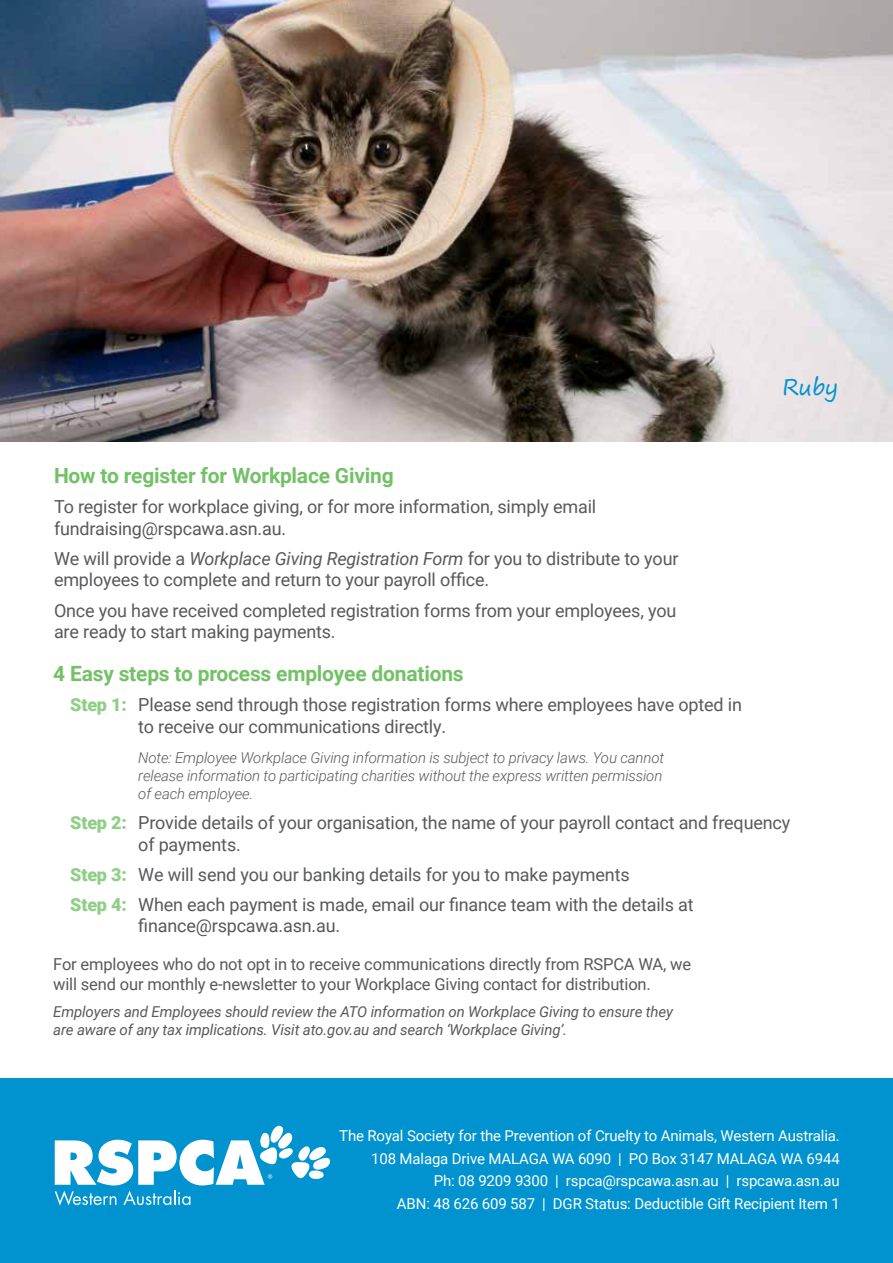
<style>
.page{position:relative;width:893px;height:1263px;background:#fff}
.page>*{position:absolute;margin:0;border:0;box-sizing:border-box;transform-origin:0 0}
.t1{font:22.5px "Segoe Print";color:#0093d0}
.t2{font:700 21px "Roboto";letter-spacing:-.01em;color:#73c167}
.t3{font:18px/21.6px "Roboto";letter-spacing:-.01em;color:#58595b}
.t4{font:16.5px/19.8px "Roboto";letter-spacing:-.01em;color:#58595b}
.t5{font:15px/22.5px "Roboto";letter-spacing:-.01em;color:#fff;text-align:right}
.t6{font:italic 300 15px/18px "Roboto";letter-spacing:-.01em;color:#58595b;text-align:justify}
.t7{font:italic 15px/18px "Roboto";letter-spacing:-.01em;color:#58595b}
.s1{font-style:italic}
.s2{font-weight:900;color:#8fce85}
</style>
<div class="page">
<img style="left:0;top:0;width:893px;height:441px">
<div style="left:0;top:1078px;width:893px;height:185px;background:#0093d0"></div>
<svg style="left:55px;top:1126px;width:275px;height:79px"></svg>
<p class="t1" style="left:782px;top:367px;width:57px">Ruby</p>
<p class="t2" style="left:54px;top:461px;width:341px">How to register for Workplace Giving</p>
<p class="t3" style="left:54px;top:495px;width:544px">To register for workplace giving, or for more information, simply email fundraising@rspcawa.asn.au.</p>
<p class="t3" style="left:54px;top:547px;width:626px">We will provide a <span class="s1">Workplace Giving Registration Form</span> for you to distribute to your employees to complete and return to your payroll office.</p>
<p class="t3" style="left:54px;top:599px;width:624px">Once you have received completed registration forms from your employees, you are ready to start making payments.</p>
<p class="t2" style="left:53px;top:659px;width:412px">4 Easy steps to process employee donations</p>
<p class="t3" style="left:138px;top:693px;width:605px;text-indent:-68px"><span class="s2">Step 1:</span> Please send through those registration forms where employees have opted in to receive our communications directly.</p>
<p class="t6" style="left:138px;top:748px;width:527px">Note: Employee Workplace Giving information is subject to privacy laws. You cannot release information to participating charities without the express written permission of each employee.</p>
<p class="t3" style="left:138px;top:811px;width:653px;text-indent:-68px"><span class="s2">Step 2:</span> Provide details of your organisation, the name of your payroll contact and frequency of payments.</p>
<p class="t3" style="left:70px;top:858px;width:625px;line-height:30.2px"><span class="s2">Step 3:</span> We will send you our banking details for you to make payments<br><span class="s2">Step 4:</span> When each payment is made, email our finance team with the details at</p>
<p class="t3" style="left:138px;top:914px;width:203px">finance@rspcawa.asn.au.</p>
<p class="t4" style="left:53px;top:954px;width:639px">For employees who do not opt in to receive communications directly from RSPCA WA, we will send our monthly e-newsletter to your Workplace Giving contact for distribution.</p>
<p class="t7" style="left:53px;top:1002px;width:621px">Employers and Employees should review the ATO information on Workplace Giving to ensure they are aware of any tax implications. Visit ato.gov.au and search ‘Workplace Giving’.</p>
<p class="t5" style="left:339px;top:1124px;width:502px">The Royal Society for the Prevention of Cruelty to Animals, Western Australia.<br>108 Malaga Drive MALAGA WA 6090 | PO Box 3147 MALAGA WA 6944<br>Ph: 08 9209 9300 | rspca@rspcawa.asn.au | rspcawa.asn.au<br>ABN: 48 626 609 587 | DGR Status: Deductible Gift Recipient Item 1</p>
</div>
